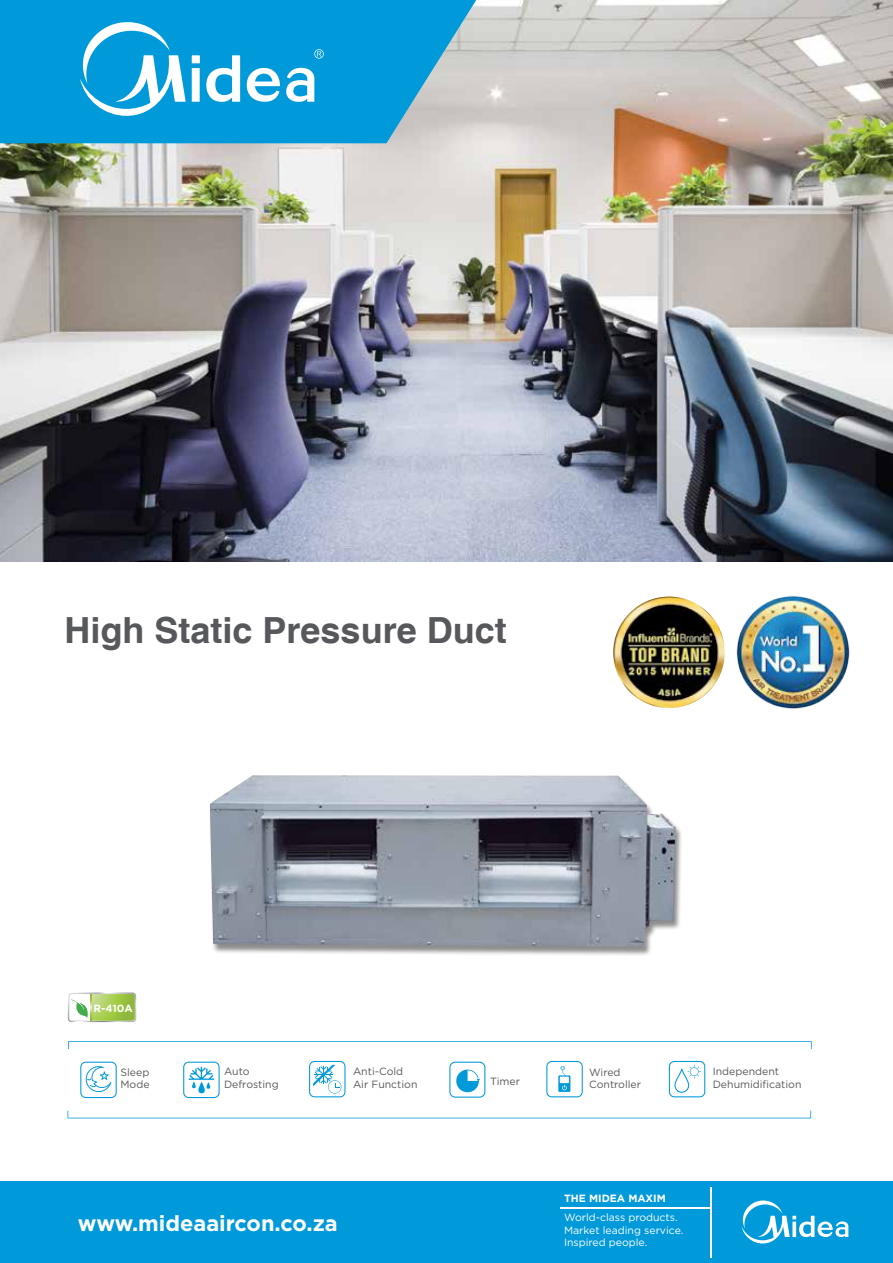
<style>
.page{position:relative;width:893px;height:1263px;background:#fff}
.page>*{position:absolute;margin:0;border:0;box-sizing:border-box;transform-origin:0 0}
.t1{font:700 36px "Helvetica";color:#57585b}
.t2{font:700 21.75px "Gotham";color:#fff}
.t3{font:10.5px/12.6px "Gotham";color:#57585b}
.t4{font:10.5px/12.6px "Gotham";color:#fff}
.t5{font:700 10.5px "Gotham";color:#fff}
</style>
<div class="page">
<img style="left:0;top:0;width:893px;height:561px">
<svg style="left:68px;top:992px;width:68px;height:30px"></svg>
<svg style="left:0;top:0;width:476px;height:143px;fill:#0099da"></svg>
<svg style="left:80px;top:22px;width:244px;height:94px"></svg>
<img style="left:736px;top:595px;width:114px;height:114px">
<img style="left:613px;top:596px;width:112px;height:112px;border-radius:56px">
<svg style="left:68px;top:1041px;width:744px;height:8px"></svg>
<svg style="left:68px;top:1111px;width:743px;height:7px"></svg>
<svg style="left:309px;top:1061px;width:36px;height:36px"></svg>
<svg style="left:546px;top:1061px;width:37px;height:36px"></svg>
<svg style="left:183px;top:1062px;width:37px;height:36px"></svg>
<svg style="left:80px;top:1062px;width:37px;height:36px"></svg>
<svg style="left:449px;top:1062px;width:36px;height:36px"></svg>
<svg style="left:669px;top:1061px;width:36px;height:36px"></svg>
<div style="left:0;top:1181px;width:893px;height:82px;background:#0099da"></div>
<hr style="left:710px;top:1187px;width:1px;height:70px;background:#fff">
<hr style="left:560px;top:1207px;width:151px;height:2px;background:#fff">
<svg style="left:741px;top:1200px;width:107px;height:43px"></svg>
<div style="left:208px;top:776px;width:475px;height:181px;background:#000;opacity:.45"></div>
<img style="left:210px;top:775px;width:466px;height:172px">
<h1 class="t1" style="left:65px;top:608px;width:444px">High Static Pressure Duct</h1>
<p class="t5" style="left:94px;top:1001px;width:41px">R-410A</p>
<p class="t3" style="left:121px;top:1065px;width:31px">Sleep<br>Mode</p>
<p class="t3" style="left:490px;top:1074px;width:31px">Timer</p>
<p class="t3" style="left:713px;top:1065px;width:90px">Independent<br>Dehumidification</p>
<p class="t3" style="left:353px;top:1065px;width:66px">Anti-Cold<br>Air Function</p>
<p class="t3" style="left:589px;top:1065px;width:53px">Wired<br>Controller</p>
<p class="t3" style="left:224px;top:1065px;width:56px">Auto<br>Defrosting</p>
<h2 class="t2" style="left:78px;top:1208px;width:261px">www.mideaaircon.co.za</h2>
<p class="t5" style="left:564px;top:1191px;width:103px">THE MIDEA MAXIM</p>
<p class="t4" style="left:564px;top:1211px;width:121px">World-class products.<br>Market leading service.<br>Inspired people.</p>
</div>
